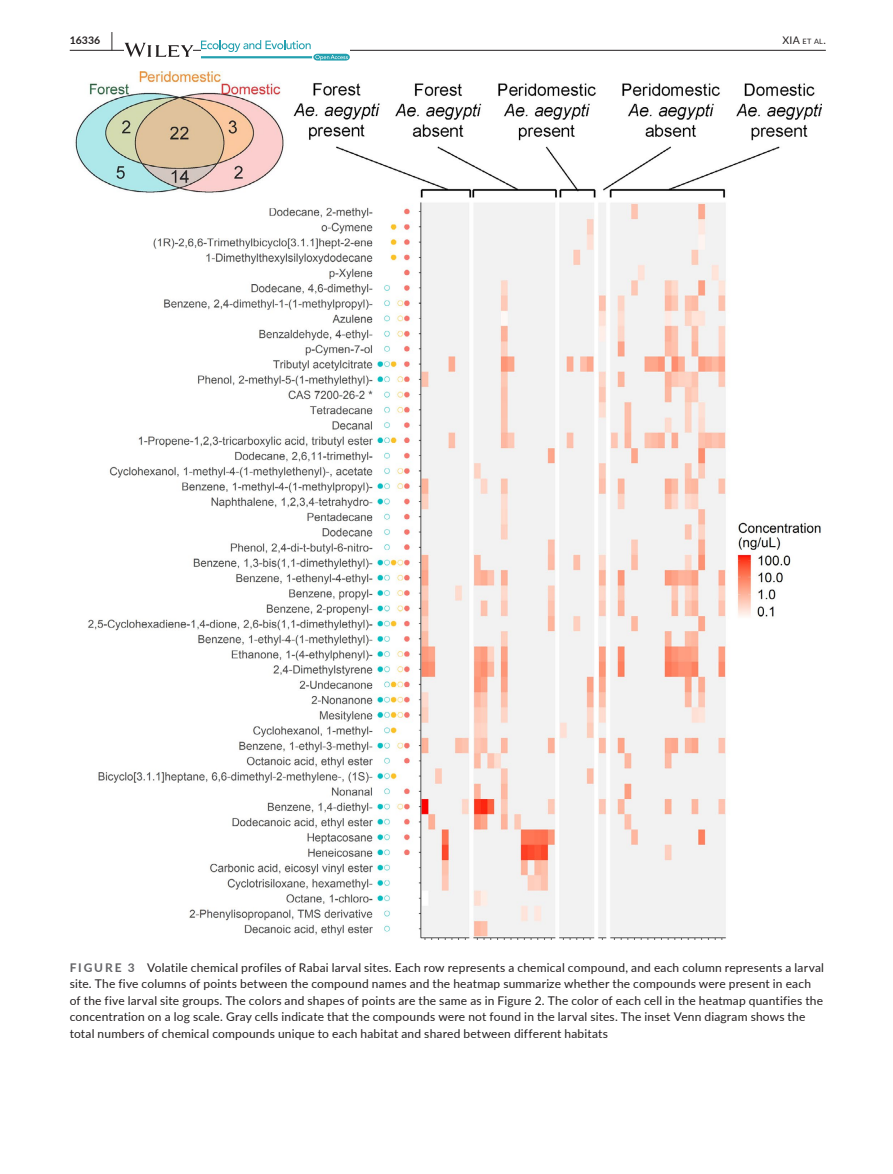
<style>
.page{position:relative;width:893px;height:1174px;background:#fff}
.page>*{position:absolute;margin:0;border:0;box-sizing:border-box;transform-origin:0 0}
.t1{font:12px/16.5px "Lato";letter-spacing:.015em;color:#231f20}
.t2{font:10.5px "Lato";color:#231f20}
.t3{font:700 10.5px "Lato";color:#231f20}
.s1{font-size:19.5px}
.s2{font-size:7.35px}
.s3{font-weight:700;color:#636366}
</style>
<div class="page">
<hr style="left:70px;top:50px;width:756px;height:1px;background:#231f20">
<svg style="left:125px;top:43px;width:68px;height:14px"></svg>
<svg style="left:201px;top:40px;width:149px;height:21px"></svg>
<img style="left:75px;top:72px;width:747px;height:867px">
<p class="t3" style="left:70px;top:33px;width:45px">16336 <span class="s1">|</span></p>
<p class="t2" style="left:782px;top:33px;width:45px">XIA <span class="s2">et al</span>.</p>
<p class="t1" style="left:70px;top:958px;width:756px"><span class="s3">FIGURE 3</span> Volatile chemical profiles of Rabai larval sites. Each row represents a chemical compound, and each column represents a larval site. The five columns of points between the compound names and the heatmap summarize whether the compounds were present in each of the five larval site groups. The colors and shapes of points are the same as in Figure 2. The color of each cell in the heatmap quantifies the concentration on a log scale. Gray cells indicate that the compounds were not found in the larval sites. The inset Venn diagram shows the total numbers of chemical compounds unique to each habitat and shared between different habitats</p>
</div>
